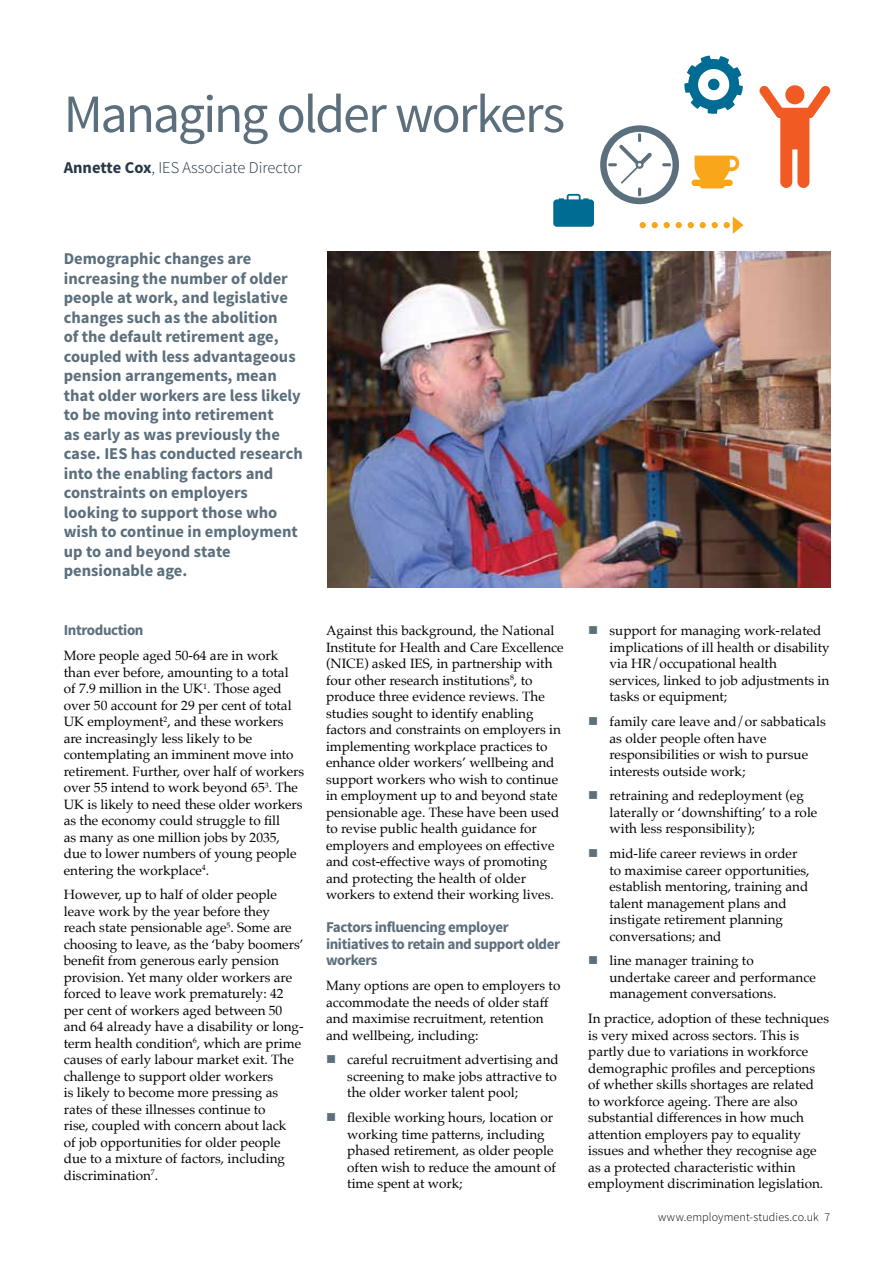
<style>
.page{position:relative;width:893px;height:1263px;background:#fff}
.page>*{position:absolute;margin:0;border:0;box-sizing:border-box;transform-origin:0 0}
.t1{font:54px "Source Sans Pro";letter-spacing:-.04em;color:#5c6f7c}
.t2{font:700 16.5px/19.5px "Source Sans Pro";color:#5c6f7c}
.t3{font:300 16.5px "Source Sans Pro";color:#263746}
.t4{font:700 15px/16.5px "Source Sans Pro";letter-spacing:-.025em;color:#5c6f7c}
.t5{font:13.5px/16.5px "Palatino";color:#000}
.t6{font:300 12px "Source Sans Pro";letter-spacing:.015em;color:#000}
.s1{font-weight:700}
.s2{color:#5c6f7c}
</style>
<div class="page">
<svg style="left:553px;top:194px;width:41px;height:33px"></svg>
<svg style="left:759px;top:85px;width:72px;height:103px"></svg>
<div style="left:785px;top:85px;width:19px;height:19px;background:#f15a22;border-radius:50%"></div>
<svg style="left:600px;top:125px;width:79px;height:79px"></svg>
<svg style="left:692px;top:156px;width:47px;height:32px"></svg>
<img style="left:327px;top:252px;width:503px;height:335px">
<svg style="left:684px;top:55px;width:59px;height:59px"></svg>
<svg style="left:652px;top:222px;width:6px;height:6px"></svg>
<svg style="left:676px;top:222px;width:6px;height:6px"></svg>
<svg style="left:688px;top:222px;width:6px;height:6px"></svg>
<svg style="left:712px;top:222px;width:6px;height:6px"></svg>
<svg style="left:640px;top:222px;width:6px;height:6px"></svg>
<svg style="left:664px;top:222px;width:6px;height:6px"></svg>
<svg style="left:700px;top:222px;width:6px;height:6px"></svg>
<svg style="left:724px;top:216px;width:20px;height:18px"></svg>
<h1 class="t1" style="left:64px;top:81px;width:503px">Managing older workers</h1>
<p class="t3" style="left:64px;top:158px;width:240px"><span class="s1">Annette Cox</span>, IES Associate Director</p>
<p class="t2" style="left:64px;top:249px;width:241px">Demographic changes are increasing the number of older people at work, and legislative changes such as the abolition<br>of the default retirement age, coupled with less advantageous pension arrangements, mean that older workers are less likely to be moving into retirement<br>as early as was previously the case. IES has conducted research into the enabling factors and constraints on employers looking to support those who wish to continue in employment up to and beyond state pensionable age.</p>
<p class="t4" style="left:64px;top:623px;width:81px">Introduction</p>
<p class="t5" style="left:64px;top:647px;width:242px">More people aged 50-64 are in work than ever before, amounting to a total<br>of 7.9 million in the UK<sup>1</sup>. Those aged over 50 account for 29 per cent of total UK employment<sup>2</sup>, and these workers are increasingly less likely to be contemplating an imminent move into retirement. Further, over half of workers over 55 intend to work beyond 65<sup>3</sup>. The UK is likely to need these older workers as the economy could struggle to fill<br>as many as one million jobs by 2035, due to lower numbers of young people entering the workplace<sup>4</sup>.</p>
<p class="t5" style="left:64px;top:886px;width:241px">However, up to half of older people leave work by the year before they reach state pensionable age<sup>5</sup>. Some are choosing to leave, as the ‘baby boomers’ benefit from generous early pension provision. Yet many older workers are forced to leave work prematurely: 42 per cent of workers aged between 50 and 64 already have a disability or long&shy;term health condition<sup>6</sup>, which are prime causes of early labour market exit. The challenge to support older workers<br>is likely to become more pressing as rates of these illnesses continue to<br>rise, coupled with concern about lack<br>of job opportunities for older people due to a mixture of factors, including discrimination<sup>7</sup>.</p>
<p class="t5" style="left:326px;top:622px;width:239px">Against this background, the National Institute for Health and Care Excellence (NICE) asked IES, in partnership with four other research institutions<sup>8</sup>, to produce three evidence reviews. The studies sought to identify enabling factors and constraints on employers in implementing workplace practices to enhance older workers’ wellbeing and support workers who wish to continue in employment up to and beyond state pensionable age. These have been used to revise public health guidance for employers and employees on effective and cost-effective ways of promoting and protecting the health of older workers to extend their working lives.</p>
<p class="t4" style="left:326px;top:920px;width:236px">Factors influencing employer initiatives to retain and support older workers</p>
<p class="t5" style="left:326px;top:977px;width:236px">Many options are open to employers to accommodate the needs of older staff and maximise recruitment, retention and wellbeing, including:</p>
<p class="t5" style="left:347px;top:1051px;width:213px;text-indent:-21px"><span class="s2">■</span> careful recruitment advertising and screening to make jobs attractive to the older worker talent pool;</p>
<p class="t5" style="left:347px;top:1109px;width:210px;text-indent:-21px"><span class="s2">■</span> flexible working hours, location or working time patterns, including phased retirement, as older people often wish to reduce the amount of time spent at work;</p>
<p class="t5" style="left:609px;top:622px;width:222px;text-indent:-21px"><span class="s2">■</span> support for managing work-related implications of ill health or disability via HR/occupational health services, linked to job adjustments in tasks or equipment;</p>
<p class="t5" style="left:609px;top:713px;width:218px;text-indent:-21px"><span class="s2">■</span> family care leave and/or sabbaticals as older people often have responsibilities or wish to pursue interests outside work;</p>
<p class="t5" style="left:609px;top:787px;width:209px;text-indent:-21px"><span class="s2">■</span> retraining and redeployment (eg laterally or ‘downshifting’ to a role with less responsibility);</p>
<p class="t5" style="left:609px;top:845px;width:202px;text-indent:-21px"><span class="s2">■</span> mid-life career reviews in order to maximise career opportunities, establish mentoring, training and talent management plans and instigate retirement planning conversations; and</p>
<p class="t5" style="left:609px;top:952px;width:208px;text-indent:-21px"><span class="s2">■</span> line manager training to undertake career and performance management conversations.</p>
<p class="t5" style="left:588px;top:1010px;width:242px">In practice, adoption of these techniques is very mixed across sectors. This is partly due to variations in workforce demographic profiles and perceptions of whether skills shortages are related to workforce ageing. There are also substantial differences in how much attention employers pay to equality issues and whether they recognise age as a protected characteristic within employment discrimination legislation.</p>
<p class="t6" style="left:658px;top:1210px;width:174px">www.employment-studies.co.uk 7</p>
</div>
